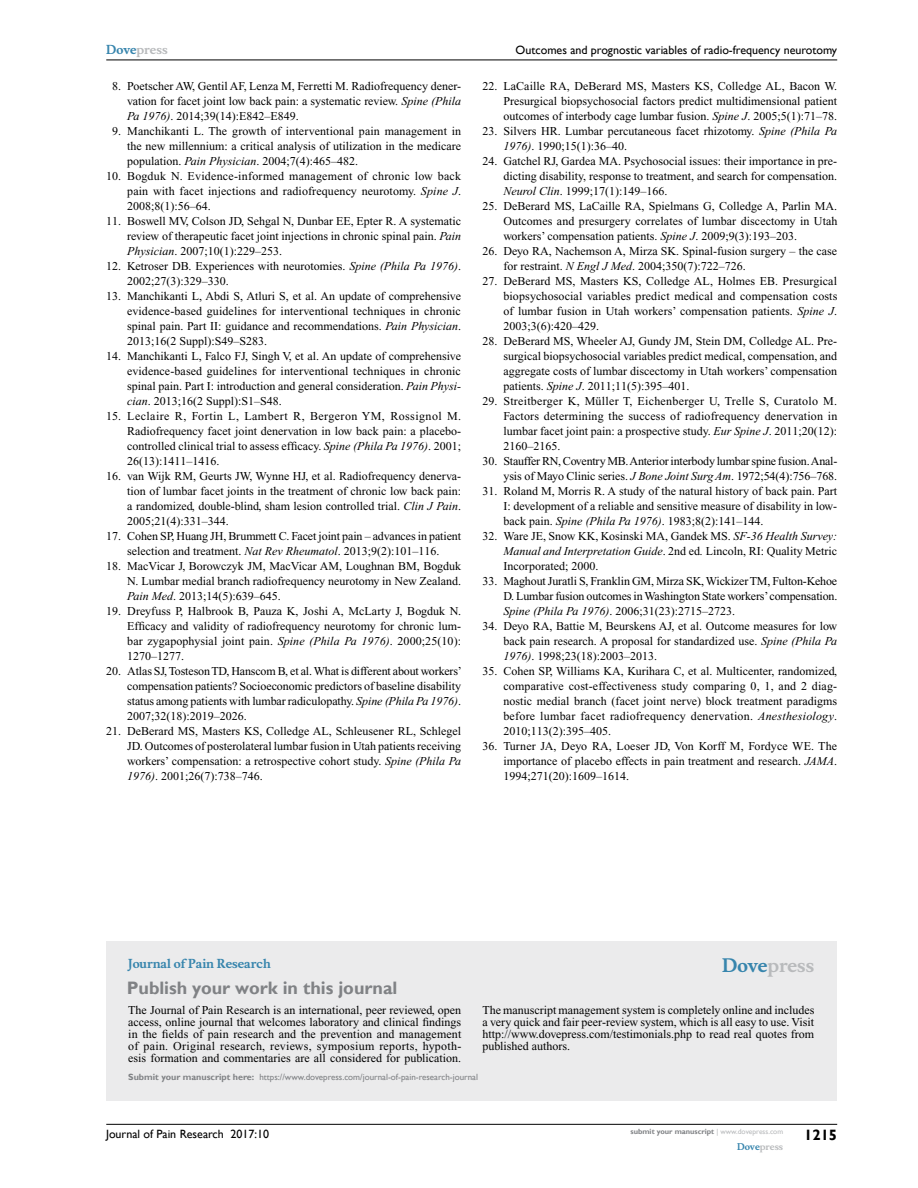
<style>
.page{position:relative;width:918px;height:1188px;background:#fff}
.page>*{position:absolute;margin:0;border:0;box-sizing:border-box;transform-origin:0 0}
.t1{font:700 18px "Gill Sans";color:#808285}
.t2{font:700 18px "Musee";color:#b8babc}
.t3{font:700 15px "Gill Sans";color:#000}
.t4{font:12px/15px "Times New Roman";color:#000;text-align:justify}
.t5{font:12px "Gill Sans";color:#000}
.t6{font:700 12px "Musee";color:#3785ad}
.t7{font:700 12px "Musee";color:#b8babc}
.t8{font:9px "Gill Sans";color:#808285}
.t9{font:700 9px "Musee";color:#b8babc}
.t10{font:700 7.5px "Gill Sans";color:#808285}
.s1{color:#3785ad}
.s2{font-style:italic}
.s3{font-weight:700}
.s4{font-weight:400;color:#b8babc}
</style>
<div class="page">
<div style="left:106px;top:941px;width:731px;height:159px;background:#ebebec"></div>
<hr style="left:106px;top:1124px;width:731px;height:1px;background:#000">
<hr style="left:106px;top:60px;width:731px;height:1px;background:#000">
<p class="t7" style="left:106px;top:43px;width:63px"><span class="s1">Dove</span>press</p>
<p class="t4" style="left:127px;top:79px;width:335px;text-indent:-15px">8. Poetscher AW, Gentil AF, Lenza M, Ferretti M. Radiofrequency dener&shy;vation for facet joint low back pain: a systematic review. <span class="s2">Spine (Phila Pa 1976)</span>. 2014;39(14):E842–E849.</p>
<p class="t4" style="left:127px;top:124px;width:335px;text-indent:-15px">9. Manchikanti L. The growth of interventional pain management in the new millennium: a critical analysis of utilization in the medicare population. <span class="s2">Pain Physician</span>. 2004;7(4):465–482.</p>
<p class="t4" style="left:127px;top:169px;width:336px;text-indent:-21px">10. Bogduk N. Evidence-informed management of chronic low back pain with facet injections and radiofrequency neurotomy. <span class="s2">Spine J</span>.<br>2008;8(1):56–64.</p>
<p class="t4" style="left:127px;top:214px;width:335px;text-indent:-21px">11. Boswell MV, Colson JD, Sehgal N, Dunbar EE, Epter R. A systematic review of therapeutic facet joint injections in chronic spinal pain. <span class="s2">Pain Physician</span>. 2007;10(1):229–253.</p>
<p class="t4" style="left:127px;top:259px;width:335px;text-indent:-21px">12. Ketroser DB. Experiences with neurotomies. <span class="s2">Spine (Phila Pa 1976)</span>.<br>2002;27(3):329–330.</p>
<p class="t4" style="left:127px;top:289px;width:335px;text-indent:-21px">13. Manchikanti L, Abdi S, Atluri S, et al. An update of comprehensive evidence-based guidelines for interventional techniques in chronic spinal pain. Part II: guidance and recommendations. <span class="s2">Pain Physician</span>.<br>2013;16(2 Suppl):S49–S283.</p>
<p class="t4" style="left:127px;top:349px;width:335px;text-indent:-21px">14. Manchikanti L, Falco FJ, Singh V, et al. An update of comprehensive evidence-based guidelines for interventional techniques in chronic spinal pain. Part I: introduction and general consideration. <span class="s2">Pain Physi&shy;cian</span>. 2013;16(2 Suppl):S1–S48.</p>
<p class="t4" style="left:127px;top:409px;width:336px;text-indent:-21px">15. Leclaire R, Fortin L, Lambert R, Bergeron YM, Rossignol M.<br>Radiofrequency facet joint denervation in low back pain: a placebo&shy;controlled clinical trial to assess efficacy. <span class="s2">Spine (Phila Pa 1976)</span>. 2001; 26(13):1411–1416.</p>
<p class="t4" style="left:127px;top:469px;width:335px;text-indent:-21px">16. van Wijk RM, Geurts JW, Wynne HJ, et al. Radiofrequency denerva&shy;tion of lumbar facet joints in the treatment of chronic low back pain: a randomized, double-blind, sham lesion controlled trial. <span class="s2">Clin J Pain</span>.<br>2005;21(4):331–344.</p>
<p class="t4" style="left:106px;top:529px;width:356px;text-align:center">17. Cohen SP, Huang JH, Brummett C. Facet joint pain – advances in patient selection and treatment. <span class="s2">Nat Rev Rheumatol</span>. 2013;9(2):101–116.</p>
<p class="t4" style="left:127px;top:559px;width:335px;text-indent:-21px">18. MacVicar J, Borowczyk JM, MacVicar AM, Loughnan BM, Bogduk N. Lumbar medial branch radiofrequency neurotomy in New Zealand.<br><span class="s2">Pain Med</span>. 2013;14(5):639–645.</p>
<p class="t4" style="left:127px;top:604px;width:336px;text-indent:-21px">19. Dreyfuss P, Halbrook B, Pauza K, Joshi A, McLarty J, Bogduk N.<br>Efficacy and validity of radiofrequency neurotomy for chronic lum&shy;bar zygapophysial joint pain. <span class="s2">Spine (Phila Pa 1976)</span>. 2000;25(10):<br>1270–1277.</p>
<p class="t4" style="left:127px;top:664px;width:336px;text-indent:-21px">20. Atlas SJ, Tosteson TD, Hanscom B, et al. What is different about workers’ compensation patients? Socioeconomic predictors of baseline disability status among patients with lumbar radiculopathy. <span class="s2">Spine (Phila Pa 1976)</span>.<br>2007;32(18):2019–2026.</p>
<p class="t4" style="left:127px;top:724px;width:335px;text-indent:-21px">21. DeBerard MS, Masters KS, Colledge AL, Schleusener RL, Schlegel JD. Outcomes of posterolateral lumbar fusion in Utah patients receiving workers’ compensation: a retrospective cohort study. <span class="s2">Spine (Phila Pa 1976)</span>. 2001;26(7):738–746.</p>
<p class="t5" style="left:516px;top:43px;width:323px">Outcomes and prognostic variables of radio-frequency neurotomy</p>
<p class="t4" style="left:503px;top:79px;width:335px;text-indent:-21px">22. LaCaille RA, DeBerard MS, Masters KS, Colledge AL, Bacon W.<br>Presurgical biopsychosocial factors predict multidimensional patient outcomes of interbody cage lumbar fusion. <span class="s2">Spine J</span>. 2005;5(1):71–78.</p>
<p class="t4" style="left:503px;top:124px;width:335px;text-indent:-21px">23. Silvers HR. Lumbar percutaneous facet rhizotomy. <span class="s2">Spine (Phila Pa<br>1976)</span>. 1990;15(1):36–40.</p>
<p class="t4" style="left:503px;top:154px;width:335px;text-indent:-21px">24. Gatchel RJ, Gardea MA. Psychosocial issues: their importance in pre&shy;dicting disability, response to treatment, and search for compensation.<br><span class="s2">Neurol Clin</span>. 1999;17(1):149–166.</p>
<p class="t4" style="left:503px;top:199px;width:336px;text-indent:-21px">25. DeBerard MS, LaCaille RA, Spielmans G, Colledge A, Parlin MA.<br>Outcomes and presurgery correlates of lumbar discectomy in Utah workers’ compensation patients. <span class="s2">Spine J</span>. 2009;9(3):193–203.</p>
<p class="t4" style="left:503px;top:244px;width:335px;text-indent:-21px">26. Deyo RA, Nachemson A, Mirza SK. Spinal-fusion surgery – the case for restraint. <span class="s2">N Engl J Med</span>. 2004;350(7):722–726.</p>
<p class="t4" style="left:503px;top:274px;width:335px;text-indent:-21px">27. DeBerard MS, Masters KS, Colledge AL, Holmes EB. Presurgical biopsychosocial variables predict medical and compensation costs of lumbar fusion in Utah workers’ compensation patients. <span class="s2">Spine J</span>.<br>2003;3(6):420–429.</p>
<p class="t4" style="left:503px;top:334px;width:335px;text-indent:-21px">28. DeBerard MS, Wheeler AJ, Gundy JM, Stein DM, Colledge AL. Pre&shy;surgical biopsychosocial variables predict medical, compensation, and aggregate costs of lumbar discectomy in Utah workers’ compensation patients. <span class="s2">Spine J</span>. 2011;11(5):395–401.</p>
<p class="t4" style="left:503px;top:394px;width:335px;text-indent:-21px">29. Streitberger K, Müller T, Eichenberger U, Trelle S, Curatolo M.<br>Factors determining the success of radiofrequency denervation in lumbar facet joint pain: a prospective study. <span class="s2">Eur Spine J</span>. 2011;20(12):<br>2160–2165.</p>
<p class="t4" style="left:482px;top:454px;width:357px;text-align:right">30. Stauffer RN, Coventry MB. Anterior interbody lumbar spine fusion. Anal&shy;ysis of Mayo Clinic series. <span class="s2">J Bone Joint Surg Am</span>. 1972;54(4):756–768.</p>
<p class="t4" style="left:503px;top:484px;width:335px;text-indent:-21px">31. Roland M, Morris R. A study of the natural history of back pain. Part I: development of a reliable and sensitive measure of disability in low&shy;back pain. <span class="s2">Spine (Phila Pa 1976)</span>. 1983;8(2):141–144.</p>
<p class="t4" style="left:503px;top:529px;width:335px;text-indent:-21px">32. Ware JE, Snow KK, Kosinski MA, Gandek MS. <span class="s2">SF-36 Health Survey:<br>Manual and Interpretation Guide</span>. 2nd ed<span class="s2">.</span> Lincoln, RI: Quality Metric Incorporated; 2000.</p>
<p class="t4" style="left:503px;top:574px;width:336px;text-indent:-21px">33. Maghout Juratli S, Franklin GM, Mirza SK, Wickizer TM, Fulton-Kehoe D. Lumbar fusion outcomes in Washington State workers’ compensation.<br><span class="s2">Spine (Phila Pa 1976)</span>. 2006;31(23):2715–2723.</p>
<p class="t4" style="left:503px;top:619px;width:335px;text-indent:-21px">34. Deyo RA, Battie M, Beurskens AJ, et al. Outcome measures for low back pain research. A proposal for standardized use. <span class="s2">Spine (Phila Pa 1976)</span>. 1998;23(18):2003–2013.</p>
<p class="t4" style="left:503px;top:664px;width:335px;text-indent:-21px">35. Cohen SP, Williams KA, Kurihara C, et al. Multicenter, randomized, comparative cost-effectiveness study comparing 0, 1, and 2 diag&shy;nostic medial branch (facet joint nerve) block treatment paradigms before lumbar facet radiofrequency denervation. <span class="s2">Anesthesiology</span>.<br>2010;113(2):395–405.</p>
<p class="t4" style="left:503px;top:739px;width:335px;text-indent:-21px">36. Turner JA, Deyo RA, Loeser JD, Von Korff M, Fordyce WE. The importance of placebo effects in pain treatment and research. <span class="s2">JAMA</span>.<br>1994;271(20):1609–1614.</p>
<p class="t6" style="left:128px;top:956px;width:144px">Journal of Pain Research</p>
<h1 class="t1" style="left:127px;top:977px;width:272px">Publish your work in this journal</h1>
<h1 class="t2" style="left:722px;top:955px;width:94px"><span class="s1">Dove</span>press</h1>
<p class="t4" style="left:128px;top:1004px;width:335px;line-height:12px">The Journal of Pain Research is an international, peer reviewed, open access, online journal that welcomes laboratory and clinical findings in the fields of pain research and the prevention and management of pain. Original research, reviews, symposium reports, hypoth&shy;esis formation and commentaries are all considered for publication.</p>
<p class="t4" style="left:482px;top:1004px;width:334px;line-height:12px">The manuscript management system is completely online and includes a very quick and fair peer-review system, which is all easy to use. Visit http://www.dovepress.com/testimonials.php to read real quotes from published authors.</p>
<p class="t8" style="left:128px;top:1072px;width:351px"><span class="s3">Submit your manuscript here:</span> https://www.dovepress.com/journal-of-pain-research-journal</p>
<p class="t5" style="left:106px;top:1127px;width:164px">Journal of Pain Research 2017:10</p>
<p class="t10" style="left:631px;top:1127px;width:154px">submit your manuscript <span class="s4">| www.dovepress.com</span></p>
<p class="t9" style="left:737px;top:1141px;width:48px"><span class="s1">Dove</span>press</p>
<p class="t3" style="left:804px;top:1126px;width:35px">1215</p>
</div>
